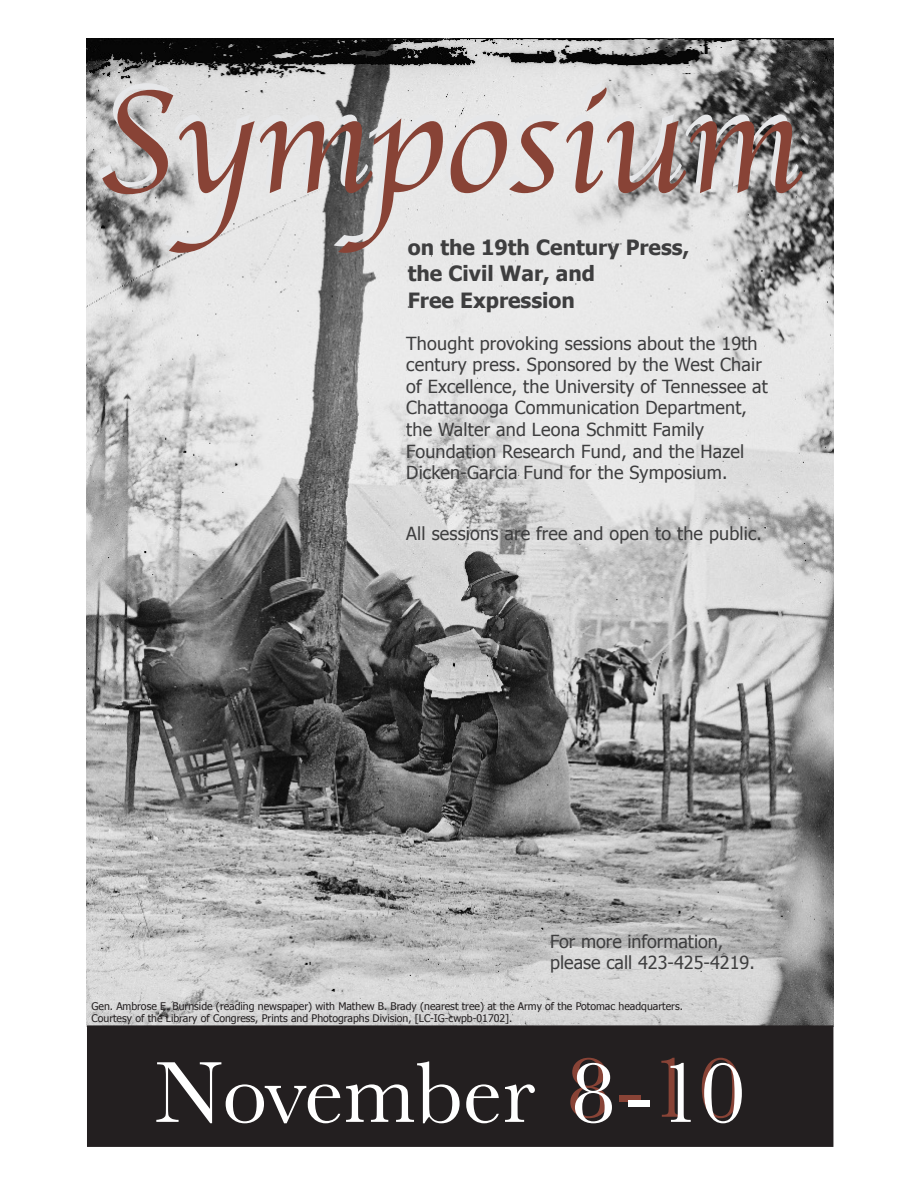
<style>
.page{position:relative;width:918px;height:1188px;background:#fff}
.page>*{position:absolute;margin:0;border:0;box-sizing:border-box;transform-origin:0 0}
.t1{font:150px "Apple Chancery";letter-spacing:-.01em;color:#884336}
.t2{font:90px "Baskerville";color:#fff}
.t3{font:700 21px "Tahoma";color:#3e3e3f}
.t4{font:18px/21.6px "Tahoma";letter-spacing:.01em;color:#3e3e3f}
.t5{font:10.5px "Tahoma";color:#231f20}
</style>
<div class="page">
<img style="left:87px;top:38px;width:746px;height:987px">
<div style="left:88px;top:1026px;width:745px;height:120px;background:#231f20"></div>
<div style="left:87px;top:1025px;width:746px;height:122px;border:2px solid #231f20"></div>
<p class="t1" style="left:96px;top:24px;width:707px">Symposium</p>
<p class="t3" style="left:408px;top:233px;width:283px">on the 19th Century Press,</p>
<p class="t3" style="left:408px;top:258px;width:189px">the Civil War, and</p>
<p class="t3" style="left:408px;top:285px;width:169px">Free Expression</p>
<p class="t4" style="left:406px;top:331px;width:353px">Thought provoking sessions about the 19th</p>
<p class="t4" style="left:406px;top:353px;width:363px">century press. Sponsored by the West Chair of Excellence, the University of Tennessee at Chattanooga Communication Department, the Walter and Leona Schmitt Family Foundation Research Fund, and the Hazel Dicken-Garcia Fund for the Symposium.</p>
<p class="t4" style="left:406px;top:522px;width:357px">All sessions are free and open to the public.</p>
<p class="t4" style="left:550px;top:929px;width:175px">For more information,</p>
<p class="t4" style="left:550px;top:951px;width:206px">please call 423-425-4219.</p>
<p class="t5" style="left:91px;top:999px;width:593px">Gen. Ambrose E. Burnside (reading newspaper) with Mathew B. Brady (nearest tree) at the Army of the Potomac headquarters.</p>
<p class="t5" style="left:91px;top:1011px;width:422px">Courtesy of the Library of Congress, Prints and Photographs Division, [LC-IG-cwpb-01702].</p>
<p class="t2" style="left:155px;top:1035px;width:592px">November 8 - 10</p>
</div>
